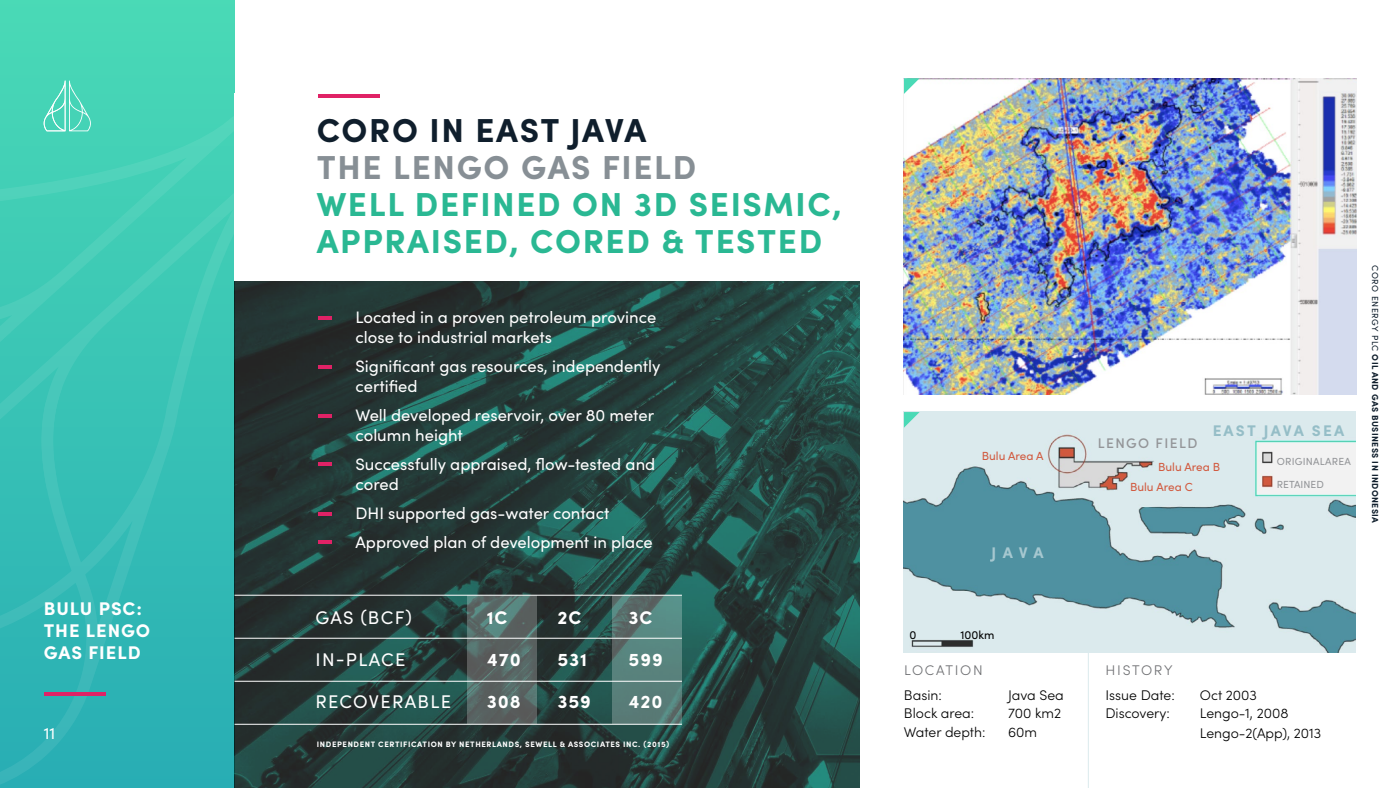
<style>
.page{position:relative;width:1400px;height:788px;background:#fff}
.page>*{position:absolute;margin:0;border:0;box-sizing:border-box;transform-origin:0 0}
.t1{font:700 33.25px/36.8px "Sofia Pro";letter-spacing:.05em;color:#2ab893}
.t2{font:700 33.25px "Sofia Pro";letter-spacing:.05em;color:#878f95}
.t3{font:700 33.25px "Sofia Pro";letter-spacing:.05em;color:#0f1e2c}
.t4{font:700 18.38px/22.1px "Sofia Pro";letter-spacing:.05em;color:#fff}
.t5{font:18.38px "Sofia Pro";letter-spacing:.07em;color:#fff}
.t6{font:16.62px/20.1px "Sofia Pro";color:#fff}
.t7{font:700 15.4px "Sofia Pro";letter-spacing:.15em;color:#4f91a1}
.t8{font:700 15.4px "Sofia Pro";color:#fff}
.t9{font:300 14px/18.4px "Sofia Pro";color:#000}
.t10{font:300 14px "Sofia Pro";letter-spacing:.12em;color:#6f7073}
.t11{font:500 13.91px "Sofia Pro";letter-spacing:.1em;color:#939598}
.t12{font:11.72px "Sofia Pro";color:#d1593e}
.t13{font:11.72px "Sofia Pro";color:#000}
.t14{font:10.33px "Sofia Pro";letter-spacing:.02em;color:#939598}
.t15{font:700 8.75px "Sofia Pro";letter-spacing:.05em;color:#0f1e2c}
.t16{font:700 7.88px "Sofia Pro";letter-spacing:.075em;color:#fff}
.s1{font-weight:400}
</style>
<div class="page">
<div style="left:0;top:0;width:234px;height:788px;background:#46d4b6"></div>
<svg style="left:43px;top:117px;width:191px;height:29px"></svg>
<svg style="left:0;top:233px;width:235px;height:555px"></svg>
<svg style="left:0;top:388px;width:105px;height:150px;background:#38c0b5"></svg>
<hr style="left:44px;top:692px;width:62px;height:3px;background:#e02266">
<svg style="left:44px;top:80px;width:47px;height:51px"></svg>
<img style="left:235px;top:281px;width:625px;height:507px">
<img style="left:903px;top:411px;width:453px;height:241px">
<hr style="left:318px;top:95px;width:62px;height:3px;background:#e02266">
<hr style="left:318px;top:316px;width:14px;height:3px;background:#e02266">
<hr style="left:318px;top:365px;width:14px;height:3px;background:#e02266">
<hr style="left:318px;top:414px;width:14px;height:3px;background:#e02266">
<hr style="left:318px;top:462px;width:14px;height:3px;background:#e02266">
<hr style="left:318px;top:512px;width:14px;height:3px;background:#e02266">
<hr style="left:318px;top:540px;width:14px;height:4px;background:#e02266">
<svg style="left:467px;top:595px;width:70px;height:128px;background:#5b6b69"></svg>
<svg style="left:612px;top:595px;width:70px;height:128px;background:#5b807b"></svg>
<hr style="left:235px;top:594px;width:447px;height:1px;background:#fff">
<hr style="left:235px;top:637px;width:447px;height:1px;background:#fff">
<hr style="left:235px;top:680px;width:447px;height:1px;background:#fff">
<hr style="left:235px;top:723px;width:447px;height:1px;background:#fff">
<img style="left:904px;top:78px;width:452px;height:316px">
<svg style="left:904px;top:412px;width:16px;height:15px"></svg>
<svg style="left:904px;top:78px;width:16px;height:16px"></svg>
<hr style="left:1088px;top:649px;width:1px;height:139px;background:#dbeaed">
<p class="t4" style="left:44px;top:596px;width:108px">BULU PSC:<br>THE LENGO<br>GAS FIELD</p>
<p class="t6" style="left:44px;top:722px;width:13px">11</p>
<h1 class="t3" style="left:317px;top:105px;width:331px">CORO IN EAST JAVA</h1>
<h1 class="t2" style="left:317px;top:142px;width:381px">THE LENGO GAS FIELD</h1>
<h1 class="t1" style="left:317px;top:183px;width:527px">WELL DEFINED ON 3D SEISMIC,<br>APPRAISED, CORED &amp; TESTED</h1>
<p class="t6" style="left:356px;top:306px;width:302px">Located in a proven petroleum province close to industrial markets</p>
<p class="t6" style="left:356px;top:355px;width:306px">Significant gas resources, independently certified</p>
<p class="t6" style="left:356px;top:404px;width:300px">Well developed reservoir, over 80 meter column height</p>
<p class="t6" style="left:356px;top:453px;width:301px">Successfully appraised, flow-tested and cored</p>
<p class="t6" style="left:356px;top:498px;width:299px;line-height:28.9px">DHI supported gas-water contact<br>Approved plan of development in place</p>
<p class="t5" style="left:316px;top:604px;width:98px">GAS (BCF)</p>
<p class="t5" style="left:316px;top:646px;width:91px">IN-PLACE</p>
<p class="t5" style="left:316px;top:688px;width:137px">RECOVERABLE</p>
<p class="t4" style="left:487px;top:605px;width:22px">1C</p>
<p class="t4" style="left:487px;top:647px;width:36px">470</p>
<p class="t4" style="left:487px;top:689px;width:36px">308</p>
<p class="t4" style="left:557px;top:605px;width:25px">2C</p>
<p class="t4" style="left:557px;top:647px;width:31px">531</p>
<p class="t4" style="left:557px;top:689px;width:35px">359</p>
<p class="t4" style="left:629px;top:605px;width:25px">3C</p>
<p class="t4" style="left:629px;top:647px;width:36px">599</p>
<p class="t4" style="left:629px;top:689px;width:36px">420</p>
<p class="t16" style="left:317px;top:737px;width:354px">INDEPENDENT CERTIFICATION BY NETHERLANDS, SEWELL &amp; ASSOCIATES INC. (2015)</p>
<p class="t12" style="left:982px;top:447px;width:63px">Bulu Area A</p>
<p class="t8" style="left:992px;top:540px;width:53px">JAVA</p>
<p class="t11" style="left:1098px;top:432px;width:101px">LENGO FIELD</p>
<p class="t7" style="left:1212px;top:419px;width:134px">EAST JAVA SEA</p>
<p class="t12" style="left:1158px;top:458px;width:64px">Bulu Area B</p>
<p class="t14" style="left:1277px;top:453px;width:76px">ORIGINAL AREA</p>
<p class="t12" style="left:1130px;top:478px;width:64px">Bulu Area C</p>
<p class="t14" style="left:1277px;top:476px;width:49px">RETAINED</p>
<p class="t15" style="left:1382px;top:265px;width:259px;rotate:90deg"><span class="s1">CORO ENERGY PLC</span> OIL AND GAS BUSINESS IN INDONESIA</p>
<p class="t13" style="left:909px;top:626px;width:8px">0</p>
<p class="t13" style="left:960px;top:626px;width:36px">100km</p>
<p class="t10" style="left:904px;top:659px;width:80px">LOCATION</p>
<p class="t9" style="left:904px;top:685px;width:83px">Basin:<br>Block area:<br>Water depth:</p>
<p class="t10" style="left:1106px;top:659px;width:68px">HISTORY</p>
<p class="t9" style="left:1105px;top:685px;width:71px">Issue Date:<br>Discovery:</p>
<p class="t9" style="left:1008px;top:685px;width:57px">Java Sea<br>700 km2<br>60m</p>
<p class="t9" style="left:1200px;top:685px;width:90px">Oct 2003<br>Lengo-1, 2008</p>
<p class="t9" style="left:1200px;top:723px;width:123px">Lengo-2(App), 2013</p>
</div>
